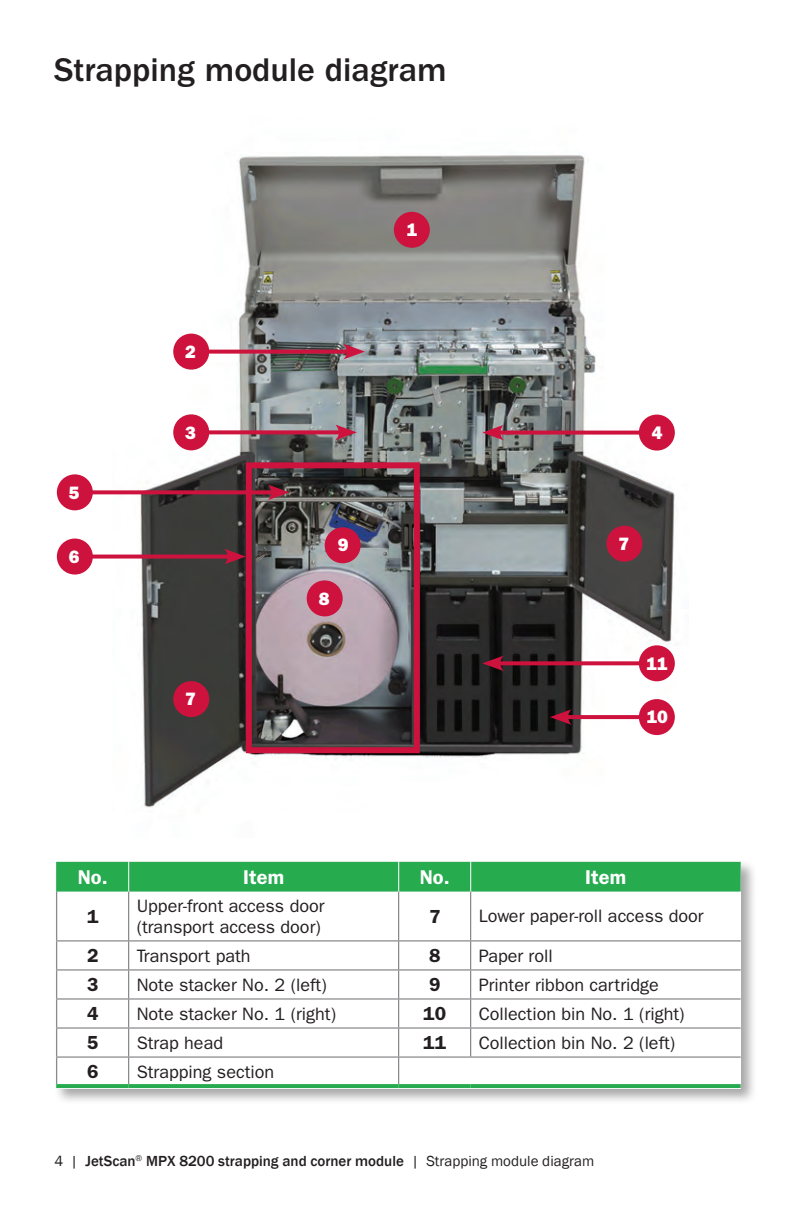
<style>
.page{position:relative;width:792px;height:1224px;background:#fff}
.page>*{position:absolute;margin:0;border:0;box-sizing:border-box;transform-origin:0 0}
.t1{font:500 34px "ITC Franklin Gothic Std";color:#231f20}
.t2{font:600 20px "ITC Franklin Gothic Std";color:#fff}
.t3{font:600 19px "ITC Franklin Gothic Std";color:#231f20}
.t4{font:18px/21px "ITC Franklin Gothic Std";color:#231f20}
.t5{font:18px "ITC Franklin Gothic Std Hvy";color:#fff}
.t6{font:500 15px "Franklin Gothic";color:#231f20}
.s1{font-weight:400}
</style>
<div class="page">
<img style="left:112px;top:155px;width:563px;height:653px">
<div style="left:394px;top:212px;width:36px;height:36px;background:#cd123d;border-radius:50%"></div>
<div style="left:173px;top:334px;width:36px;height:36px;background:#cd123d;border-radius:50%"></div>
<div style="left:173px;top:414px;width:36px;height:36px;background:#cd123d;border-radius:50%"></div>
<div style="left:307px;top:580px;width:36px;height:36px;background:#cd123d;border-radius:50%"></div>
<div style="left:173px;top:681px;width:36px;height:36px;background:#cd123d;border-radius:50%"></div>
<div style="left:57px;top:474px;width:36px;height:36px;background:#cd123d;border-radius:50%"></div>
<div style="left:57px;top:539px;width:36px;height:36px;background:#cd123d;border-radius:50%"></div>
<div style="left:639px;top:415px;width:36px;height:36px;background:#cd123d;border-radius:50%"></div>
<div style="left:639px;top:645px;width:36px;height:36px;background:#cd123d;border-radius:50%"></div>
<div style="left:639px;top:699px;width:36px;height:36px;background:#cd123d;border-radius:50%"></div>
<div style="left:606px;top:526px;width:36px;height:36px;background:#cd123d;border-radius:50%"></div>
<svg style="left:209px;top:350px;width:134px;height:4px"></svg>
<svg style="left:343px;top:344px;width:22px;height:15px"></svg>
<svg style="left:209px;top:430px;width:126px;height:4px"></svg>
<svg style="left:335px;top:425px;width:22px;height:15px"></svg>
<svg style="left:92px;top:490px;width:176px;height:4px"></svg>
<svg style="left:268px;top:485px;width:21px;height:15px"></svg>
<svg style="left:92px;top:555px;width:132px;height:4px"></svg>
<svg style="left:224px;top:549px;width:22px;height:15px"></svg>
<svg style="left:504px;top:431px;width:135px;height:4px"></svg>
<svg style="left:482px;top:425px;width:22px;height:15px"></svg>
<svg style="left:504px;top:661px;width:135px;height:4px"></svg>
<svg style="left:482px;top:656px;width:22px;height:15px"></svg>
<svg style="left:571px;top:715px;width:68px;height:4px"></svg>
<svg style="left:550px;top:709px;width:21px;height:16px"></svg>
<div style="left:246px;top:462px;width:174px;height:291px;border:6px solid #cd123d"></div>
<div style="left:325px;top:527px;width:36px;height:36px;background:#cd123d;border-radius:50%"></div>
<div style="left:53px;top:859px;width:704px;height:245px;background:#231f20;opacity:.4"></div>
<div style="left:56px;top:862px;width:685px;height:226px;background:#fff"></div>
<div style="left:57px;top:862px;width:684px;height:30px;background:#26ab4f"></div>
<hr style="left:56px;top:892px;width:1px;height:48px;background:#6c6d70">
<hr style="left:128px;top:892px;width:1px;height:48px;background:#6c6d70">
<hr style="left:398px;top:892px;width:1px;height:48px;background:#6c6d70">
<hr style="left:470px;top:892px;width:1px;height:48px;background:#6c6d70">
<hr style="left:56px;top:940px;width:73px;height:1px;background:#6c6d70">
<hr style="left:129px;top:940px;width:270px;height:1px;background:#6c6d70">
<hr style="left:399px;top:940px;width:72px;height:1px;background:#6c6d70">
<hr style="left:471px;top:940px;width:270px;height:1px;background:#6c6d70">
<hr style="left:56px;top:969px;width:73px;height:1px;background:#6c6d70">
<hr style="left:129px;top:969px;width:270px;height:1px;background:#6c6d70">
<hr style="left:399px;top:969px;width:72px;height:1px;background:#6c6d70">
<hr style="left:471px;top:969px;width:270px;height:1px;background:#6c6d70">
<hr style="left:56px;top:998px;width:73px;height:1px;background:#6c6d70">
<hr style="left:129px;top:998px;width:270px;height:1px;background:#6c6d70">
<hr style="left:399px;top:998px;width:72px;height:1px;background:#6c6d70">
<hr style="left:471px;top:998px;width:270px;height:1px;background:#6c6d70">
<hr style="left:56px;top:1028px;width:73px;height:1px;background:#6c6d70">
<hr style="left:129px;top:1028px;width:270px;height:1px;background:#6c6d70">
<hr style="left:399px;top:1028px;width:72px;height:1px;background:#6c6d70">
<hr style="left:471px;top:1028px;width:270px;height:1px;background:#6c6d70">
<svg style="left:470px;top:941px;width:1px;height:116px"></svg>
<hr style="left:56px;top:1057px;width:73px;height:1px;background:#6c6d70">
<svg style="left:56px;top:941px;width:1px;height:143px"></svg>
<hr style="left:129px;top:1057px;width:270px;height:1px;background:#6c6d70">
<svg style="left:128px;top:941px;width:1px;height:143px"></svg>
<hr style="left:399px;top:1057px;width:72px;height:1px;background:#6c6d70">
<svg style="left:398px;top:941px;width:1px;height:143px"></svg>
<hr style="left:471px;top:1057px;width:270px;height:1px;background:#6c6d70">
<hr style="left:128px;top:862px;width:1px;height:30px;background:#fff">
<hr style="left:398px;top:862px;width:1px;height:30px;background:#fff">
<hr style="left:470px;top:862px;width:1px;height:30px;background:#fff">
<hr style="left:56px;top:862px;width:1px;height:30px;background:#26ab4f">
<svg style="left:56px;top:1084px;width:73px;height:4px"></svg>
<svg style="left:129px;top:1084px;width:270px;height:4px"></svg>
<svg style="left:399px;top:1084px;width:72px;height:4px"></svg>
<svg style="left:471px;top:1084px;width:270px;height:4px"></svg>
<h1 class="t1" style="left:54px;top:51px;width:394px">Strapping module diagram</h1>
<p class="t5" style="left:69px;top:482px;width:12px">5</p>
<p class="t5" style="left:69px;top:546px;width:12px">6</p>
<p class="t5" style="left:185px;top:341px;width:12px">2</p>
<p class="t5" style="left:185px;top:422px;width:12px">3</p>
<p class="t5" style="left:185px;top:689px;width:12px">7</p>
<p class="t5" style="left:407px;top:219px;width:12px">1</p>
<p class="t5" style="left:652px;top:422px;width:12px">4</p>
<p class="t5" style="left:338px;top:535px;width:12px">9</p>
<p class="t5" style="left:618px;top:533px;width:12px">7</p>
<p class="t5" style="left:319px;top:588px;width:12px">8</p>
<p class="t5" style="left:647px;top:653px;width:23px">11</p>
<p class="t5" style="left:647px;top:707px;width:23px">10</p>
<p class="t2" style="left:78px;top:865px;width:31px">No.</p>
<p class="t2" style="left:243px;top:865px;width:42px">Item</p>
<p class="t2" style="left:420px;top:865px;width:31px">No.</p>
<p class="t2" style="left:585px;top:865px;width:42px">Item</p>
<p class="t3" style="left:87px;top:905px;width:13px">1</p>
<p class="t4" style="left:137px;top:895px;width:189px">Upper-front access door (transport access door)</p>
<p class="t3" style="left:429px;top:905px;width:13px">7</p>
<p class="t4" style="left:479px;top:906px;width:227px">Lower paper-roll access door</p>
<p class="t3" style="left:87px;top:944px;width:13px">2</p>
<p class="t4" style="left:137px;top:945px;width:115px">Transport path</p>
<p class="t3" style="left:429px;top:944px;width:13px">8</p>
<p class="t4" style="left:479px;top:945px;width:76px">Paper roll</p>
<p class="t3" style="left:87px;top:973px;width:13px">3</p>
<p class="t4" style="left:137px;top:974px;width:192px">Note stacker No. 2 (left)</p>
<p class="t3" style="left:429px;top:973px;width:13px">9</p>
<p class="t4" style="left:479px;top:974px;width:182px">Printer ribbon cartridge</p>
<p class="t3" style="left:87px;top:1002px;width:13px">4</p>
<p class="t4" style="left:137px;top:1003px;width:201px">Note stacker No. 1 (right)</p>
<p class="t3" style="left:423px;top:1002px;width:24px">10</p>
<p class="t4" style="left:479px;top:1003px;width:207px">Collection bin No. 1 (right)</p>
<p class="t3" style="left:87px;top:1031px;width:13px">5</p>
<p class="t4" style="left:137px;top:1032px;width:88px">Strap head</p>
<p class="t3" style="left:423px;top:1031px;width:24px">11</p>
<p class="t4" style="left:479px;top:1032px;width:198px">Collection bin No. 2 (left)</p>
<p class="t3" style="left:87px;top:1060px;width:13px">6</p>
<p class="t4" style="left:137px;top:1061px;width:139px">Strapping section</p>
<p class="t6" style="left:54px;top:1152px;width:541px"><span class="s1">4 |</span> JetScan<sup>®</sup> MPX 8200 strapping and corner module <span class="s1">| Strapping module diagram</span></p>
</div>
